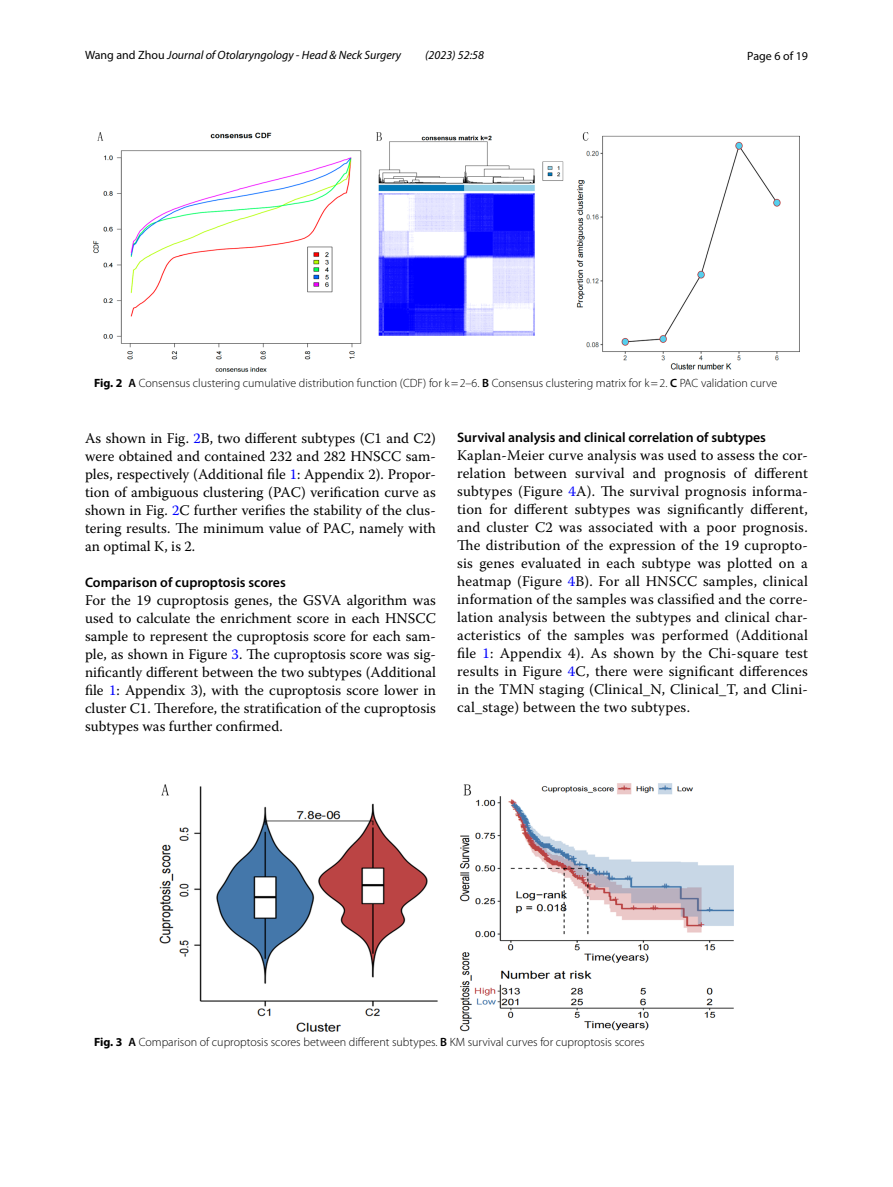
<style>
.page{position:relative;width:893px;height:1187px;background:#fff}
.page>*{position:absolute;margin:0;border:0;box-sizing:border-box;transform-origin:0 0}
.t1{font:14.7px/18px "Warnock Pro";color:#000;text-align:justify}
.t2{font:600 13.8px "Myriad Pro";color:#000}
.t3{font:300 12px "Myriad Pro";color:#000}
.t4{font:italic 12px "Myriad Pro";color:#000}
.t5{font:12px "Myriad Pro";color:#000}
.s1{font-style:normal}
.s2{font-weight:700}
.s3{font-weight:600}
.s4{color:#00f}
</style>
<div class="page">
<img style="left:94px;top:133px;width:705px;height:239px">
<img style="left:159px;top:783px;width:574px;height:248px">
<p class="t4" style="left:85px;top:48px;width:318px"><span class="s1">Wang and Zhou</span> Journal of Otolaryngology - Head &amp; Neck Surgery</p>
<p class="t4" style="left:425px;top:48px;width:60px">(2023) 52:58</p>
<p class="t5" style="left:747px;top:48px;width:62px">Page 6 of 19</p>
<p class="t3" style="left:94px;top:376px;width:685px"><span class="s2">Fig. 2</span> <span class="s3">A</span> Consensus clustering cumulative distribution function (CDF) for k=2–6. <span class="s3">B</span> Consensus clustering matrix for k=2. <span class="s3">C</span> PAC validation curve</p>
<p class="t1" style="left:85px;top:428px;width:352px">As shown in Fig. <span class="s4">2</span>B, two different subtypes (C1 and C2) were obtained and contained 232 and 282 HNSCC sam&shy;ples, respectively (Additional file <span class="s4">1</span>: Appendix 2). Propor&shy;tion of ambiguous clustering (PAC) verification curve as shown in Fig. <span class="s4">2</span>C further verifies the stability of the clus&shy;tering results. The minimum value of PAC, namely with an optimal K, is 2.</p>
<p class="t2" style="left:85px;top:573px;width:202px">Comparison of cuproptosis scores</p>
<p class="t1" style="left:85px;top:590px;width:352px">For the 19 cuproptosis genes, the GSVA algorithm was used to calculate the enrichment score in each HNSCC sample to represent the cuproptosis score for each sam&shy;ple, as shown in Figure <span class="s4">3</span>. The cuproptosis score was sig&shy;nificantly different between the two subtypes (Additional file <span class="s4">1</span>: Appendix 3), with the cuproptosis score lower in cluster C1. Therefore, the stratification of the cuproptosis subtypes was further confirmed.</p>
<p class="t2" style="left:457px;top:429px;width:310px">Survival analysis and clinical correlation of subtypes</p>
<p class="t1" style="left:457px;top:446px;width:352px">Kaplan-Meier curve analysis was used to assess the cor&shy;relation between survival and prognosis of different subtypes (Figure <span class="s4">4</span>A). The survival prognosis informa&shy;tion for different subtypes was significantly different, and cluster C2 was associated with a poor prognosis.<br>The distribution of the expression of the 19 cupropto&shy;sis genes evaluated in each subtype was plotted on a heatmap (Figure <span class="s4">4</span>B). For all HNSCC samples, clinical information of the samples was classified and the corre&shy;lation analysis between the subtypes and clinical char&shy;acteristics of the samples was performed (Additional file <span class="s4">1</span>: Appendix 4). As shown by the Chi-square test results in Figure <span class="s4">4</span>C, there were significant differences in the TMN staging (Clinical_N, Clinical_T, and Clini&shy;cal_stage) between the two subtypes.</p>
<p class="t3" style="left:94px;top:1035px;width:552px"><span class="s2">Fig. 3</span> <span class="s3">A</span> Comparison of cuproptosis scores between different subtypes. <span class="s3">B</span> KM survival curves for cuproptosis scores</p>
</div>
